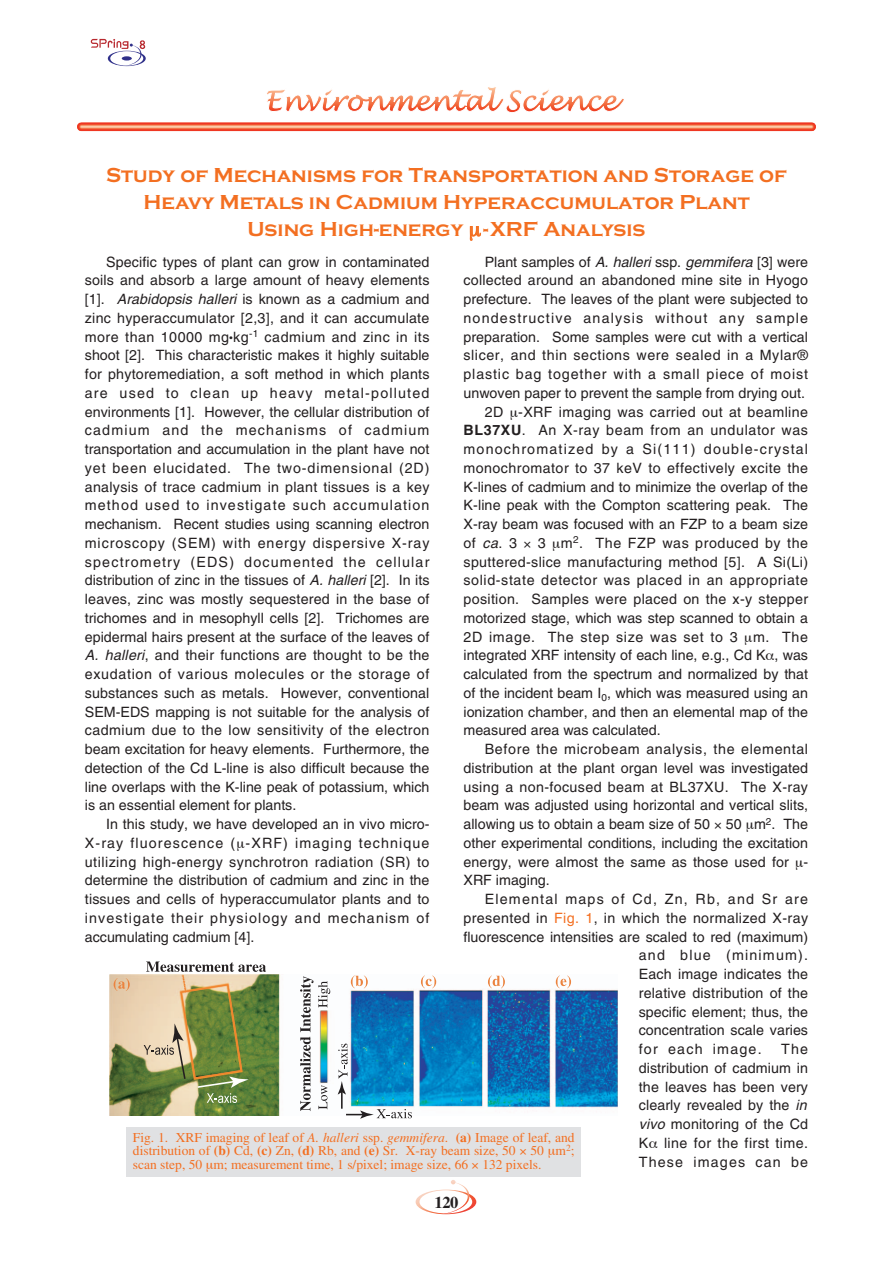
<style>
.page{position:relative;width:893px;height:1263px;background:#fff}
.page>*{position:absolute;margin:0;border:0;box-sizing:border-box;transform-origin:0 0}
.t1{font:700 21px/27px "Copperplate Gothic";color:#f36f21;text-align:center}
.t2{font:700 16.5px "Times";color:#231f20}
.t3{font:14.25px/18.8px "Helvetica";letter-spacing:.01em;color:#231f20;text-align:justify}
.t4{font:14.25px "Helvetica";letter-spacing:.085em;color:#231f20}
.t5{font:14.25px "Helvetica";letter-spacing:.03em;color:#231f20}
.t6{font:14.25px "Helvetica";letter-spacing:.04em;color:#231f20}
.t7{font:14.25px "Helvetica";letter-spacing:.06em;color:#231f20}
.t8{font:14.25px "Helvetica";letter-spacing:.045em;color:#231f20}
.t9{font:13.5px/13.5px "Times";color:#f36f21;text-align:justify}
.s1{font-style:italic}
.s2{font-size:9px}
.s3{font-weight:700}
.s4{color:#f36f21}
</style>
<div class="page">
<svg style="left:415px;top:1180px;width:61px;height:34px"></svg>
<svg style="left:91px;top:39px;width:55px;height:27px"></svg>
<svg style="left:77px;top:122px;width:739px;height:9px"></svg>
<hr style="left:81px;top:125px;width:730px;height:3px;background:#f7966b">
<hr style="left:81px;top:126px;width:730px;height:2px;background:#fbbd96">
<hr style="left:81px;top:126px;width:730px;height:1px;background:#fcd1b0">
<svg style="left:267px;top:87px;width:357px;height:26px"></svg>
<img style="left:109px;top:975px;width:508px;height:140px">
<svg style="left:114px;top:978px;width:16px;height:13px"></svg>
<svg style="left:351px;top:975px;width:17px;height:13px"></svg>
<svg style="left:421px;top:975px;width:15px;height:13px"></svg>
<svg style="left:488px;top:975px;width:17px;height:13px"></svg>
<svg style="left:555px;top:975px;width:16px;height:13px"></svg>
<svg style="left:338px;top:1044px;width:74px;height:75px"></svg>
<svg style="left:144px;top:962px;width:122px;height:141px"></svg>
<svg style="left:300px;top:976px;width:30px;height:135px"></svg>
<div style="left:126px;top:1127px;width:455px;height:50px;background:#e0e1e3"></div>
<h1 class="t1" style="left:106px;top:162px;width:682px">Study of Mechanisms for Transportation and Storage of<br>Heavy Metals in Cadmium Hyperaccumulator Plant<br>Using High-energy -XRF Analysis</h1>
<p class="t3" style="left:85px;top:254px;width:346px;text-indent:21px">Specific types of plant can grow in contaminated soils and absorb a large amount of heavy elements [1]. <span class="s1">Arabidopsis halleri</span> is known as a cadmium and zinc hyperaccumulator [2,3], and it can accumulate more than 10000 mg<span class="s2">•</span>kg<sup>-1</sup> cadmium and zinc in its shoot [2]. This characteristic makes it highly suitable for phytoremediation, a soft method in which plants are used to clean up heavy metal-polluted environments [1]. However, the cellular distribution of cadmium and the mechanisms of cadmium transportation and accumulation in the plant have not yet been elucidated. The two-dimensional (2D) analysis of trace cadmium in plant tissues is a key method used to investigate such accumulation mechanism. Recent studies using scanning electron microscopy (SEM) with energy dispersive X-ray spectrometry (EDS) documented the cellular distribution of zinc in the tissues of <span class="s1">A. halleri</span> [2]. In its leaves, zinc was mostly sequestered in the base of trichomes and in mesophyll cells [2]. Trichomes are epidermal hairs present at the surface of the leaves of <span class="s1">A. halleri</span>, and their functions are thought to be the exudation of various molecules or the storage of substances such as metals. However, conventional SEM-EDS mapping is not suitable for the analysis of cadmium due to the low sensitivity of the electron beam excitation for heavy elements. Furthermore, the detection of the Cd L-line is also difficult because the line overlaps with the K-line peak of potassium, which is an essential element for plants.</p>
<p class="t3" style="left:85px;top:816px;width:346px;text-indent:21px">In this study, we have developed an in vivo micro-X-ray fluorescence ( -XRF) imaging technique utilizing high-energy synchrotron radiation (SR) to determine the distribution of cadmium and zinc in the tissues and cells of hyperaccumulator plants and to investigate their physiology and mechanism of accumulating cadmium [4].</p>
<p class="t3" style="left:485px;top:254px;width:325px">Plant samples of <span class="s1">A. halleri</span>ssp. <span class="s1">gemmifera</span>[3] were</p>
<p class="t3" style="left:463px;top:272px;width:346px">collected around an abandoned mine site in Hyogo</p>
<p class="t3" style="left:463px;top:291px;width:346px">prefecture. The leaves of the plant were subjected to</p>
<p class="t4" style="left:463px;top:313px;width:346px">nondestructive analysis without any sample</p>
<p class="t3" style="left:463px;top:329px;width:346px">preparation. Some samples were cut with a vertical</p>
<p class="t6" style="left:463px;top:350px;width:346px">slicer, and thin sections were sealed in a Mylar®</p>
<p class="t7" style="left:463px;top:369px;width:346px">plastic bag together with a small piece of moist</p>
<p class="t3" style="left:463px;top:385px;width:343px">unwoven paper to prevent the sample from drying out.</p>
<p class="t3" style="left:485px;top:404px;width:325px">2D -XRF imaging was carried out at beamline</p>
<p class="t8" style="left:463px;top:425px;width:346px"><span class="s3">BL37XU</span>. An X-ray beam from an undulator was</p>
<p class="t4" style="left:463px;top:444px;width:346px">monochromatized by a Si(111) double-crystal</p>
<p class="t5" style="left:463px;top:463px;width:346px">monochromator to 37 keV to effectively excite the</p>
<p class="t3" style="left:463px;top:479px;width:346px">K-lines of cadmium and to minimize the overlap of the</p>
<p class="t3" style="left:463px;top:497px;width:346px">K-line peak with the Compton scattering peak. The</p>
<p class="t3" style="left:463px;top:516px;width:346px">X-ray beam was focused with an FZP to a beam size</p>
<p class="t3" style="left:463px;top:535px;width:55px">o f <span class="s1">ca</span>. 3</p>
<p class="t3" style="left:463px;top:535px;width:346px;text-indent:74px">3 m<sup>2</sup>. The FZP was produced by the sputtered-slice manufacturing method [5]. A Si(Li) solid-state detector was placed in an appropriate position. Samples were placed on the x-y stepper motorized stage, which was step scanned to obtain a 2D image. The step size was set to 3 m. The integrated XRF intensity of each line, e.g., Cd K , was calculated from the spectrum and normalized by that of the incident beam I<sub>0</sub>, which was measured using an ionization chamber, and then an elemental map of the measured area was calculated.</p>
<p class="t3" style="left:463px;top:741px;width:346px;text-indent:21px">Before the microbeam analysis, the elemental distribution at the plant organ level was investigated using a non-focused beam at BL37XU. The X-ray beam was adjusted using horizontal and vertical slits, allowing us to obtain a beam size of 50 50 m<sup>2</sup>. The other experimental conditions, including the excitation energy, were almost the same as those used for - XRF imaging.</p>
<p class="t4" style="left:485px;top:894px;width:325px">Elemental maps of Cd, Zn, Rb, and Sr are</p>
<p class="t3" style="left:463px;top:910px;width:346px">presented in <span class="s4">Fig. 1</span>, in which the normalized X-ray</p>
<p class="t3" style="left:463px;top:929px;width:346px">fluorescence intensities are scaled to red (maximum)</p>
<p class="t4" style="left:638px;top:950px;width:171px">and blue (minimum).</p>
<p class="t3" style="left:638px;top:966px;width:171px">Each image indicates the</p>
<p class="t3" style="left:638px;top:985px;width:171px">relative distribution of the</p>
<p class="t3" style="left:638px;top:1004px;width:171px">specific element; thus, the</p>
<p class="t3" style="left:638px;top:1022px;width:171px">concentration scale varies</p>
<p class="t4" style="left:638px;top:1044px;width:124px">for each image.</p>
<p class="t3" style="left:638px;top:1041px;width:172px;text-indent:142px">The distribution of cadmium in the leaves has been very clearly revealed by the <span class="s1">in vivo</span> monitoring of the Cd K line for the first time.<br>These images can be</p>
<p class="t9" style="left:133px;top:1132px;width:443px">Fig. 1. XRF imaging of leaf of <span class="s1">A. halleri</span> ssp. <span class="s1">gemmifera</span>. <span class="s3">(a)</span> Image of leaf, and distribution of <span class="s3">(b)</span> Cd, <span class="s3">(c)</span> Zn, <span class="s3">(d)</span> Rb, and <span class="s3">(e)</span> Sr. X-ray beam size, 50 50 m<sup>2</sup>; scan step, 50 m; measurement time, 1 s/pixel; image size, 66 132 pixels.</p>
<p class="t2" style="left:434px;top:1196px;width:25px">120</p>
</div>
